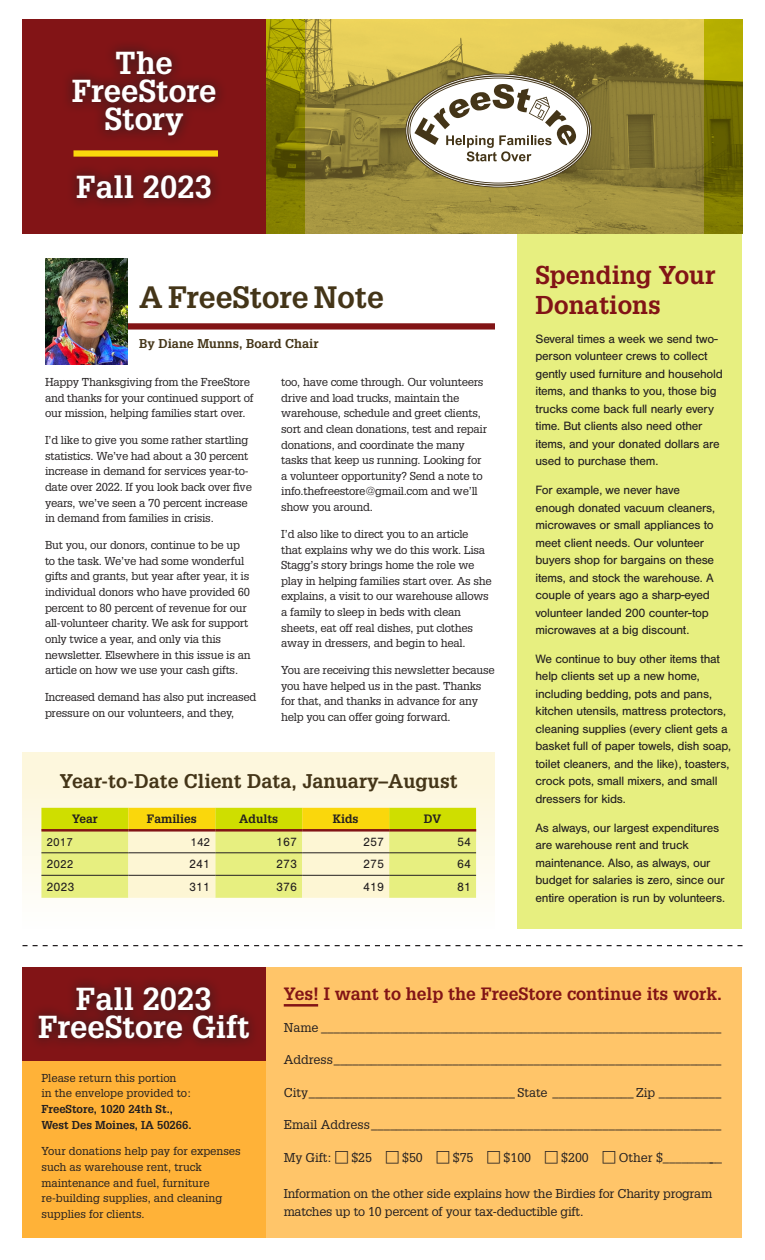
<style>
.page{position:relative;width:765px;height:1260px;background:#fff}
.page>*{position:absolute;margin:0;border:0;box-sizing:border-box;transform-origin:0 0}
.t1{font:700 31.12px/28px "Glypha LT Std";color:#fff;text-align:center}
.t2{font:700 30.25px "Glypha LT Std";color:#443518}
.t3{font:700 25.25px/30.2px "Glypha LT Std";color:#821416}
.t4{font:700 19.38px "Glypha LT Std";color:#443518}
.t5{font:700 17.5px "Glypha LT Std";color:#821416}
.t6{font:12.5px/17.5px "Nimbus San";letter-spacing:-.02em;color:#231f20}
.t7{font:12.5px/17.5px "Glypha LT Std";letter-spacing:-.015em;color:#231f20}
.t8{font:700 12.5px "Glypha LT Std";color:#443518}
.t9{font:700 11.88px "Glypha LT Std";color:#231f20}
.t10{font:11.88px "Nimbus San";color:#231f20}
.t11{font:11.25px/15.6px "Glypha LT Std";letter-spacing:-.02em;color:#231f20}
.t12{font:11.25px/15.6px "Glypha LT Std";color:#231f20}
.t13{font:700 11.25px/15.6px "Glypha LT Std";color:#231f20}
.s1{font-size:12.5px}
</style>
<div class="page">
<div style="left:22px;top:967px;width:720px;height:271px;background:#ffc569"></div>
<div style="left:518px;top:234px;width:224px;height:695px;background:#e7ef80"></div>
<div style="left:45px;top:323px;width:450px;height:7px;background:#821416"></div>
<svg style="left:22px;top:945px;width:720px;height:1px"></svg>
<img style="left:45px;top:259px;width:82px;height:105px">
<img style="left:305px;top:20px;width:399px;height:214px">
<div style="left:22px;top:20px;width:244px;height:214px;background:#821416"></div>
<div style="left:22px;top:967px;width:244px;height:94px;background:#821416"></div>
<div style="left:61px;top:39px;width:167px;height:108px;background:#231f20;opacity:.75"></div>
<div style="left:27px;top:975px;width:234px;height:75px;background:#231f20;opacity:.75"></div>
<div style="left:74px;top:150px;width:144px;height:7px;background:#fad70c"></div>
<div style="left:65px;top:163px;width:158px;height:48px;background:#231f20;opacity:.75"></div>
<svg style="left:266px;top:20px;width:39px;height:214px;background:#817c00"></svg>
<svg style="left:704px;top:20px;width:38px;height:214px;background:#827d00"></svg>
<svg style="left:405px;top:74px;width:187px;height:114px"></svg>
<div style="left:22px;top:753px;width:473px;height:176px;background:linear-gradient(to bottom,#fcf6d7,#fefefd)"></div>
<svg style="left:41px;top:808px;width:435px;height:90px;background:#eaea7a"></svg>
<hr style="left:41px;top:853px;width:87px;height:1px;background:#231f20">
<hr style="left:128px;top:853px;width:87px;height:1px;background:#231f20">
<hr style="left:215px;top:853px;width:87px;height:1px;background:#231f20">
<hr style="left:302px;top:853px;width:87px;height:1px;background:#231f20">
<hr style="left:389px;top:853px;width:87px;height:1px;background:#231f20">
<hr style="left:41px;top:875px;width:87px;height:1px;background:#231f20">
<hr style="left:128px;top:875px;width:87px;height:1px;background:#231f20">
<hr style="left:215px;top:875px;width:87px;height:1px;background:#231f20">
<hr style="left:302px;top:875px;width:87px;height:1px;background:#231f20">
<hr style="left:389px;top:875px;width:87px;height:1px;background:#231f20">
<hr style="left:41px;top:829px;width:87px;height:3px;background:#821416">
<hr style="left:128px;top:829px;width:87px;height:3px;background:#821416">
<hr style="left:215px;top:829px;width:87px;height:3px;background:#821416">
<hr style="left:302px;top:829px;width:87px;height:3px;background:#821416">
<hr style="left:389px;top:829px;width:87px;height:3px;background:#821416">
<hr style="left:284px;top:1004px;width:34px;height:3px;background:#821416">
<div style="left:22px;top:1061px;width:244px;height:177px;background:#ffb238"></div>
<h1 class="t1" style="left:72px;top:48px;width:146px">The<br>FreeStore<br>Story</h1>
<h1 class="t1" style="left:76px;top:172px;width:137px">Fall 2023</h1>
<h2 class="t2" style="left:139px;top:278px;width:246px">A FreeStore Note</h2>
<p class="t8" style="left:139px;top:336px;width:181px">By Diane Munns, Board Chair</p>
<p class="t11" style="left:45px;top:374px;width:210px">Happy Thanksgiving from the FreeStore and thanks for your continued support of our mission, helping families start over.</p>
<p class="t11" style="left:45px;top:432px;width:208px">I’d like to give you some rather startling statistics. We’ve had about a 30 percent increase in demand for services year-to&shy;date over 2022. If you look back over five years, we’ve seen a 70 percent increase in demand from families in crisis.</p>
<p class="t11" style="left:45px;top:537px;width:207px">But you, our donors, continue to be up to the task. We’ve had some wonderful gifts and grants, but year after year, it is individual donors who have provided 60 percent to 80 percent of revenue for our all-volunteer charity. We ask for support only twice a year, and only via this newsletter. Elsewhere in this issue is an article on how we use your cash gifts.</p>
<p class="t11" style="left:45px;top:689px;width:213px">Increased demand has also put increased pressure on our volunteers, and they,</p>
<p class="t11" style="left:281px;top:374px;width:207px">too, have come through. Our volunteers drive and load trucks, maintain the warehouse, schedule and greet clients, sort and clean donations, test and repair donations, and coordinate the many tasks that keep us running. Looking for a volunteer opportunity? Send a note to info.thefreestore@gmail.com and we’ll show you around.</p>
<p class="t11" style="left:281px;top:526px;width:212px">I’d also like to direct you to an article that explains why we do this work. Lisa Stagg’s story brings home the role we play in helping families start over. As she explains, a visit to our warehouse allows a family to sleep in beds with clean sheets, eat off real dishes, put clothes away in dressers, and begin to heal.</p>
<p class="t11" style="left:281px;top:662px;width:215px">You are receiving this newsletter because you have helped us in the past. Thanks for that, and thanks in advance for any help you can offer going forward.</p>
<h3 class="t4" style="left:60px;top:769px;width:399px">Year-to-Date Client Data, January–August</h3>
<p class="t9" style="left:72px;top:812px;width:27px">Year</p>
<p class="t9" style="left:147px;top:812px;width:51px">Families</p>
<p class="t9" style="left:239px;top:812px;width:40px">Adults</p>
<p class="t9" style="left:333px;top:812px;width:27px">Kids</p>
<p class="t9" style="left:424px;top:812px;width:19px">DV</p>
<p class="t10" style="left:46px;top:835px;width:28px">2017</p>
<p class="t10" style="left:190px;top:835px;width:21px">142</p>
<p class="t6" style="left:276px;top:833px;width:23px">167</p>
<p class="t6" style="left:363px;top:833px;width:23px">257</p>
<p class="t6" style="left:457px;top:833px;width:16px">54</p>
<p class="t10" style="left:46px;top:858px;width:28px"><span class="s1">2</span>022</p>
<p class="t6" style="left:189px;top:856px;width:23px">241</p>
<p class="t6" style="left:276px;top:856px;width:22px">273</p>
<p class="t6" style="left:363px;top:856px;width:23px">275</p>
<p class="t6" style="left:457px;top:856px;width:16px">64</p>
<p class="t6" style="left:46px;top:878px;width:30px">2023</p>
<p class="t6" style="left:189px;top:878px;width:23px">311</p>
<p class="t6" style="left:276px;top:878px;width:22px">376</p>
<p class="t6" style="left:363px;top:878px;width:23px">419</p>
<p class="t6" style="left:457px;top:878px;width:16px">81</p>
<h3 class="t3" style="left:535px;top:259px;width:181px">Spending Your<br>Donations</h3>
<p class="t6" style="left:535px;top:330px;width:189px">Several times a week we send two&shy;person volunteer crews to collect gently used furniture and household items, and thanks to you, those big trucks come back full nearly every time. But clients also need other items, and your donated dollars are used to purchase them.</p>
<p class="t6" style="left:535px;top:481px;width:181px">For example, we never have enough donated vacuum cleaners, microwaves or small appliances to meet client needs. Our volunteer buyers shop for bargains on these items, and stock the warehouse. A couple of years ago a sharp-eyed volunteer landed 200 counter-top microwaves at a big discount.</p>
<p class="t6" style="left:535px;top:650px;width:197px">We continue to buy other items that help clients set up a new home, including bedding, pots and pans, kitchen utensils, mattress protectors, cleaning supplies (every client gets a basket full of paper towels, dish soap, toilet cleaners, and the like), toasters, crock pots, small mixers, and small dressers for kids.</p>
<p class="t6" style="left:535px;top:819px;width:191px">As always, our largest expenditures are warehouse rent and truck maintenance. Also, as always, our budget for salaries is zero, since our entire operation is run by volunteers.</p>
<h1 class="t1" style="left:38px;top:984px;width:213px">Fall 2023<br>FreeStore Gift</h1>
<p class="t12" style="left:41px;top:1070px;width:152px">Please return this portion<br>in the envelope provided to:</p>
<p class="t13" style="left:41px;top:1101px;width:152px">FreeStore, 1020 24th St.,<br>West Des Moines, IA 50266.</p>
<p class="t12" style="left:41px;top:1143px;width:201px">Your donations help pay for expenses such as warehouse rent, truck maintenance and fuel, furniture re-building supplies, and cleaning supplies for clients.</p>
<h3 class="t5" style="left:284px;top:983px;width:440px">Yes! I want to help the FreeStore continue its work.</h3>
<p class="t7" style="left:284px;top:1018px;width:439px">Name ________________________________________________________________</p>
<p class="t7" style="left:284px;top:1051px;width:439px">Address______________________________________________________________</p>
<p class="t7" style="left:284px;top:1083px;width:439px">City_________________________________ State _____________ Zip __________</p>
<p class="t7" style="left:284px;top:1116px;width:439px">Email Address________________________________________________________</p>
<p class="t7" style="left:284px;top:1148px;width:50px">My Gift:</p>
<p class="t7" style="left:351px;top:1148px;width:22px">$25</p>
<p class="t7" style="left:402px;top:1148px;width:22px">$50</p>
<p class="t7" style="left:453px;top:1148px;width:22px">$75</p>
<p class="t7" style="left:503px;top:1148px;width:29px">$100</p>
<p class="t7" style="left:561px;top:1148px;width:29px">$200</p>
<p class="t7" style="left:619px;top:1148px;width:105px">Other $__________</p>
<p class="t7" style="left:284px;top:1185px;width:430px">Information on the other side explains how the Birdies for Charity program matches up to 10 percent of your tax-deductible gift.</p>
</div>
